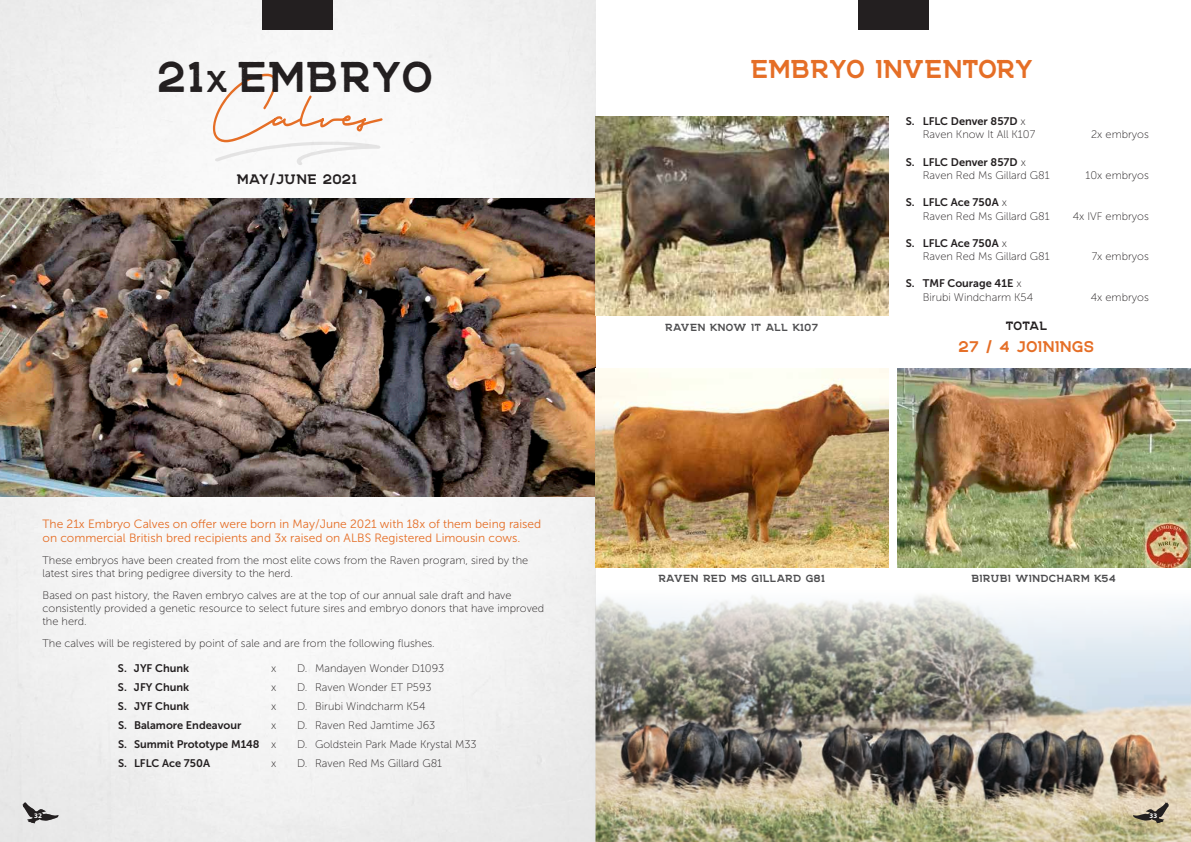
<style>
.page{position:relative;width:1191px;height:842px;background:#fff}
.page>*{position:absolute;margin:0;border:0;box-sizing:border-box;transform-origin:0 0}
.t1{font:50px "NORTHWEST B Rust";color:#231f20}
.t2{font:30px "NORTHWEST B Rust";letter-spacing:-.02em;color:#e56e26}
.t3{font:18px "NORTHWEST B Rust";color:#e56e26}
.t4{font:16px "NORTHWEST B Rust";color:#231f20}
.t5{font:14px "NORTHWEST B Rust";letter-spacing:-.04em;color:#231f20}
.t6{font:12px/14.4px "Museo Sans 300";color:#e56e26}
.t7{font:12px "NORTHWEST B Rust";color:#4d4d4f}
.t8{font:11px/13.2px "Museo Sans 100";color:#231f20}
.t9{font:11px "Museo Sans 700";color:#231f20}
.t10{font:700 7px "Myriad Pro";color:#fff}
.s1{font-size:35px}
.s2{font-family:"Museo Sans 100"}
</style>
<div class="page">
<div style="left:0;top:0;width:595px;height:842px;background:#f3f3f3"></div>
<svg style="left:23px;top:802px;width:35px;height:21px"></svg>
<div style="left:262px;top:0;width:71px;height:30px;background:#231f20"></div>
<svg style="left:213px;top:74px;width:170px;height:91px"></svg>
<img style="left:0;top:198px;width:595px;height:298px">
<img style="left:595px;top:590px;width:596px;height:252px">
<div style="left:857px;top:0;width:71px;height:30px;background:#231f20"></div>
<img style="left:595px;top:117px;width:294px;height:198px">
<img style="left:595px;top:369px;width:294px;height:198px">
<img style="left:897px;top:369px;width:294px;height:198px">
<svg style="left:1133px;top:802px;width:35px;height:21px"></svg>
<h1 class="t1" style="left:159px;top:48px;width:279px">21<span class="s1">X</span> EMBRYO</h1>
<h3 class="t4" style="left:237px;top:170px;width:122px">MAY/JUNE 2021</h3>
<p class="t6" style="left:43px;top:517px;width:500px">The 21x Embryo Calves on offer were born in May/June 2021 with 18x of them being raised on commercial British bred recipients and 3x raised on ALBS Registered Limousin cows.</p>
<p class="t8" style="left:43px;top:554px;width:487px">These embryos have been created from the most elite cows from the Raven program, sired by the latest sires that bring pedigree diversity to the herd.</p>
<p class="t8" style="left:43px;top:588px;width:503px">Based on past history, the Raven embryo calves are at the top of our annual sale draft and have consistently provided a genetic resource to select future sires and embryo donors that have improved the herd.</p>
<p class="t8" style="left:43px;top:637px;width:394px">The calves will be registered by point of sale and are from the following flushes.</p>
<p class="t10" style="left:34px;top:811px;width:9px">32</p>
<p class="t9" style="left:118px;top:662px;width:73px">S. JYF Chunk</p>
<p class="t8" style="left:271px;top:662px;width:7px">x</p>
<p class="t8" style="left:297px;top:662px;width:149px">D. Mandayen Wonder D1093</p>
<p class="t9" style="left:118px;top:681px;width:73px">S. JFY Chunk</p>
<p class="t8" style="left:271px;top:681px;width:7px">x</p>
<p class="t8" style="left:297px;top:681px;width:136px">D. Raven Wonder ET P593</p>
<p class="t9" style="left:118px;top:700px;width:73px">S. JYF Chunk</p>
<p class="t8" style="left:271px;top:700px;width:7px">x</p>
<p class="t8" style="left:297px;top:700px;width:130px">D. Birubi Windcharm K54</p>
<p class="t9" style="left:118px;top:719px;width:125px">S. Balamore Endeavour</p>
<p class="t8" style="left:271px;top:719px;width:7px">x</p>
<p class="t8" style="left:297px;top:719px;width:140px">D. Raven Red Jamtime J63</p>
<p class="t9" style="left:118px;top:738px;width:160px">S. Summit Prototype M148 <span class="s2">x</span></p>
<p class="t8" style="left:297px;top:737px;width:181px">D. Goldstein Park Made Krystal M33</p>
<p class="t9" style="left:118px;top:757px;width:94px">S. LFLC Ace 750A</p>
<p class="t8" style="left:271px;top:756px;width:7px">x</p>
<p class="t8" style="left:297px;top:756px;width:146px">D. Raven Red Ms Gillard G81</p>
<h2 class="t2" style="left:751px;top:52px;width:285px">EMBRYO INVENTORY</h2>
<p class="t9" style="left:905px;top:115px;width:121px">S. LFLC Denver 857D <span class="s2">x</span></p>
<p class="t8" style="left:922px;top:128px;width:114px">Raven Know It All K107</p>
<p class="t8" style="left:1091px;top:128px;width:59px">2x embryos</p>
<p class="t9" style="left:905px;top:156px;width:122px">S. LFLC Denver 857D <span class="s2">x</span></p>
<p class="t8" style="left:922px;top:169px;width:128px">Raven Red Ms Gillard G81</p>
<p class="t8" style="left:1085px;top:169px;width:65px">10x embryos</p>
<p class="t9" style="left:905px;top:196px;width:103px">S. LFLC Ace 750A <span class="s2">x</span></p>
<p class="t8" style="left:922px;top:209px;width:128px">Raven Red Ms Gillard G81</p>
<p class="t8" style="left:1072px;top:209px;width:78px">4x IVF embryos</p>
<p class="t9" style="left:905px;top:237px;width:103px">S. LFLC Ace 750A <span class="s2">x</span></p>
<p class="t8" style="left:922px;top:250px;width:128px">Raven Red Ms Gillard G81</p>
<p class="t8" style="left:1091px;top:250px;width:59px">7x embryos</p>
<p class="t9" style="left:905px;top:278px;width:117px">S. TMF Courage 41E <span class="s2">x</span></p>
<p class="t8" style="left:922px;top:290px;width:112px">Birubi Windcharm K54</p>
<p class="t8" style="left:1090px;top:290px;width:60px">4x embryos</p>
<p class="t7" style="left:665px;top:320px;width:155px">RAVEN KNOW IT ALL K107</p>
<p class="t5" style="left:1006px;top:318px;width:44px">TOTAL</p>
<h3 class="t3" style="left:959px;top:336px;width:138px">27 / 4 JOININGS</h3>
<p class="t7" style="left:659px;top:572px;width:168px">RAVEN RED MS GILLARD G81</p>
<p class="t7" style="left:971px;top:572px;width:146px">BIRUBI WINDCHARM K54</p>
<p class="t10" style="left:1149px;top:811px;width:9px">33</p>
</div>
